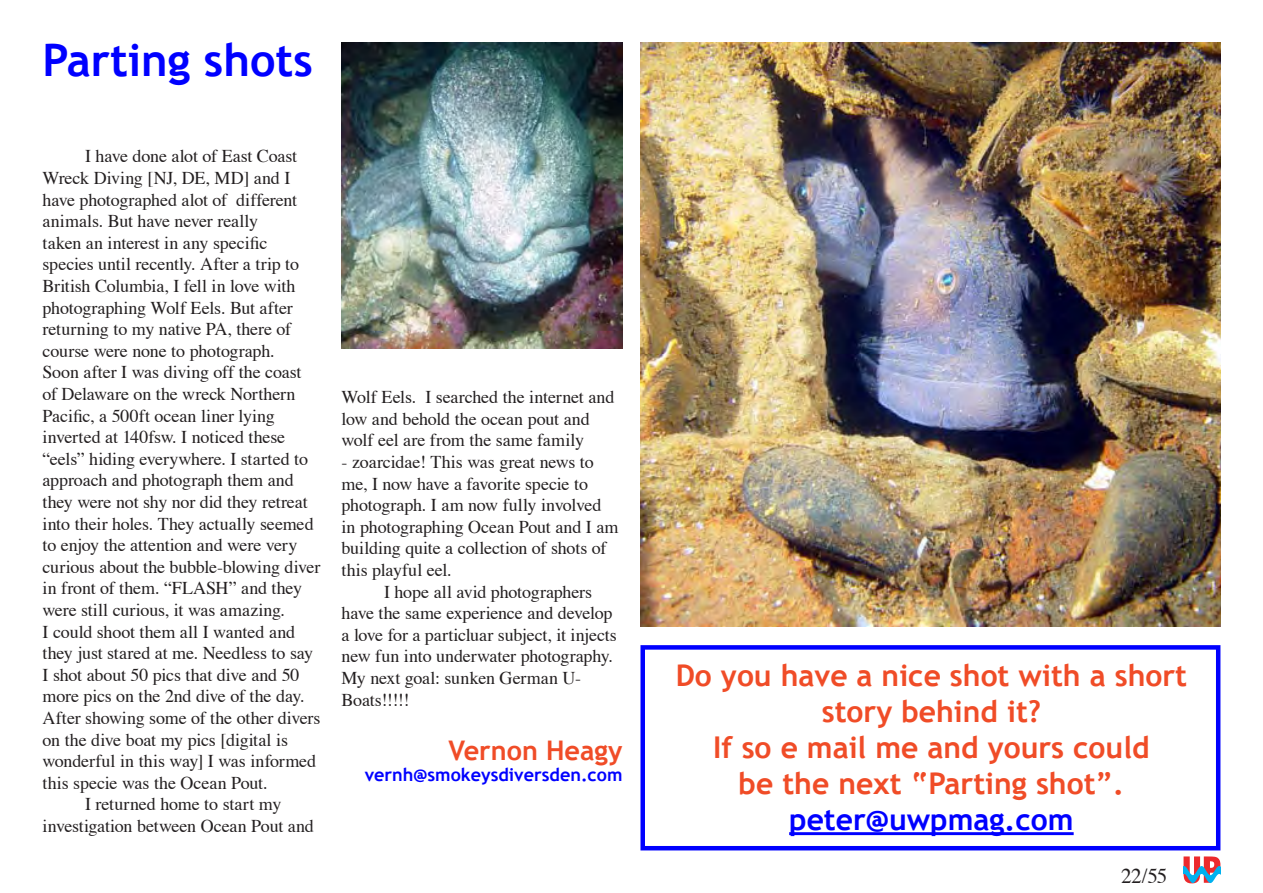
<style>
.page{position:relative;width:1263px;height:893px;background:#fff}
.page>*{position:absolute;margin:0;border:0;box-sizing:border-box;transform-origin:0 0}
.t1{font:700 45px "Trebuchet MS";color:#00f}
.t2{font:700 30px/36px "Trebuchet MS";color:#f04c27;text-align:center}
.t3{font:700 30px "Trebuchet MS";color:#00f}
.t4{font:700 27px "Trebuchet MS";color:#f04c27}
.t5{font:21px "Times";color:#231f20}
.t6{font:18px/21.6px "Times";letter-spacing:-.01em;color:#231f20}
.t7{font:700 18px "Trebuchet MS";color:#00f}
</style>
<div class="page">
<svg style="left:1183px;top:856px;width:37px;height:27px"></svg>
<hr style="left:789px;top:832px;width:285px;height:3px;background:#00f">
<div style="left:640px;top:645px;width:580px;height:205px;border:4px solid #00f"></div>
<img style="left:640px;top:43px;width:580px;height:584px">
<img style="left:341px;top:43px;width:281px;height:305px">
<h1 class="t1" style="left:43px;top:32px;width:272px">Parting shots</h1>
<p class="t6" style="left:85px;top:147px;width:214px">I have done alot of East Coast</p>
<p class="t6" style="left:43px;top:168px;width:249px">Wreck Diving [NJ, DE, MD] and I</p>
<p class="t6" style="left:43px;top:190px;width:256px">have photographed alot of different</p>
<p class="t6" style="left:43px;top:211px;width:217px">animals. But have never really</p>
<p class="t6" style="left:43px;top:233px;width:226px">taken an interest in any specific</p>
<p class="t6" style="left:43px;top:255px;width:258px">species until recently. After a trip to</p>
<p class="t6" style="left:43px;top:276px;width:255px">British Columbia, I fell in love with</p>
<p class="t6" style="left:43px;top:298px;width:252px">photographing Wolf Eels. But after</p>
<p class="t6" style="left:43px;top:319px;width:250px">returning to my native PA, there of</p>
<p class="t6" style="left:43px;top:341px;width:234px">course were none to photograph.</p>
<p class="t6" style="left:43px;top:363px;width:261px">Soon after I was diving off the coast</p>
<p class="t6" style="left:43px;top:384px;width:254px">of Delaware on the wreck Northern</p>
<p class="t6" style="left:43px;top:406px;width:234px">Pacific, a 500ft ocean liner lying</p>
<p class="t6" style="left:43px;top:427px;width:244px">inverted at 140fsw. I noticed these</p>
<p class="t6" style="left:43px;top:449px;width:267px">“eels” hiding everywhere. I started to</p>
<p class="t6" style="left:43px;top:471px;width:253px">approach and photograph them and</p>
<p class="t6" style="left:43px;top:492px;width:267px">they were not shy nor did they retreat</p>
<p class="t6" style="left:43px;top:514px;width:273px">into their holes. They actually seemed</p>
<p class="t6" style="left:43px;top:535px;width:256px">to enjoy the attention and were very</p>
<p class="t6" style="left:43px;top:557px;width:279px">curious about the bubble-blowing diver</p>
<p class="t6" style="left:43px;top:579px;width:261px">in front of them. “FLASH” and they</p>
<p class="t6" style="left:43px;top:600px;width:244px">were still curious, it was amazing.</p>
<p class="t6" style="left:43px;top:622px;width:254px">I could shoot them all I wanted and</p>
<p class="t6" style="left:43px;top:643px;width:272px">they just stared at me. Needless to say</p>
<p class="t6" style="left:43px;top:665px;width:259px">I shot about 50 pics that dive and 50</p>
<p class="t6" style="left:43px;top:687px;width:264px">more pics on the 2nd dive of the day.</p>
<p class="t6" style="left:43px;top:708px;width:280px">After showing some of the other divers</p>
<p class="t6" style="left:43px;top:730px;width:247px">on the dive boat my pics [digital is</p>
<p class="t6" style="left:43px;top:751px;width:275px">wonderful in this way] I was informed</p>
<p class="t6" style="left:43px;top:773px;width:227px">this specie was the Ocean Pout.</p>
<p class="t6" style="left:85px;top:795px;width:198px">I returned home to start my</p>
<p class="t6" style="left:43px;top:816px;width:273px">investigation between Ocean Pout and</p>
<p class="t6" style="left:341px;top:387px;width:274px">Wolf Eels. I searched the internet and low and behold the ocean pout and wolf eel are from the same family</p>
<p class="t6" style="left:341px;top:452px;width:279px">- zoarcidae! This was great news to me, I now have a favorite specie to photograph. I am now fully involved in photographing Ocean Pout and I am building quite a collection of shots of this playful eel.</p>
<p class="t6" style="left:341px;top:582px;width:277px;text-indent:43px">I hope all avid photographers have the same experience and develop a love for a particluar subject, it injects new fun into underwater photography.<br>My next goal: sunken German U-<br>Boats!!!!!</p>
<h3 class="t4" style="left:448px;top:733px;width:175px">Vernon Heagy</h3>
<p class="t7" style="left:365px;top:764px;width:259px">vernh@smokeysdiversden.com</p>
<h2 class="t2" style="left:676px;top:657px;width:513px">Do you have a nice shot with a short story behind it?<br>If so e mail me and yours could<br>be the next “Parting shot”.</h2>
<h2 class="t3" style="left:789px;top:800px;width:286px">peter@uwpmag.com</h2>
<p class="t5" style="left:1121px;top:862px;width:48px">22/55</p>
</div>
